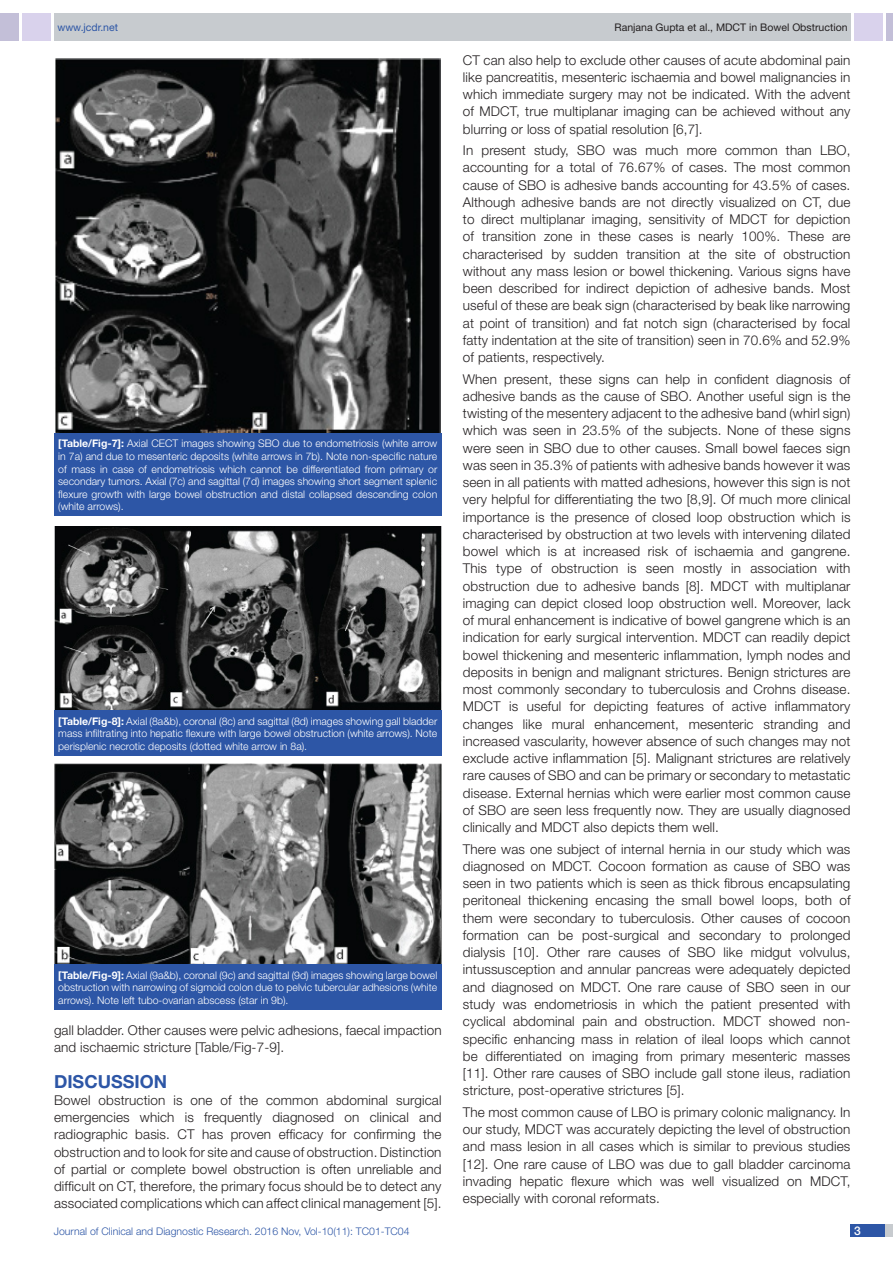
<style>
.page{position:relative;width:893px;height:1263px;background:#fff}
.page>*{position:absolute;margin:0;border:0;box-sizing:border-box;transform-origin:0 0}
.Heading{font:700 18px "Helvetica Neue";color:#2d56a6}
.Body_text{font:300 13.5px/17.2px "Helvetica Neue";letter-spacing:.01em;color:#231f20;text-align:justify}
.t1{font:500 12px "Helvetica Neue";color:#fff}
.Table_text{font:300 10.5px/12.6px "Helvetica Neue";color:#fff;text-align:justify}
.t2{font:300 10.5px "Helvetica Neue";color:#2d56a6}
.t3{font:10.5px "Helvetica Neue";color:#231f20}
.t4{font:10.5px "Helvetica Neue";color:#2d56a6}
.s1{font-weight:700}
</style>
<div class="page">
<div style="left:54px;top:13px;width:796px;height:28px;background:#c7cbcf"></div>
<div style="left:0;top:13px;width:19px;height:28px;background:#c3bfd8"></div>
<div style="left:22px;top:13px;width:29px;height:28px;background:#d9d2ec"></div>
<div style="left:886px;top:13px;width:7px;height:28px;background:#c3bfd8"></div>
<div style="left:854px;top:13px;width:29px;height:28px;background:#d9d2ec"></div>
<div style="left:850px;top:1224px;width:43px;height:13px;background:#c7cbcf"></div>
<div style="left:850px;top:1224px;width:35px;height:13px;background:#2d56a6"></div>
<img style="left:54px;top:59px;width:386px;height:375px">
<div style="left:54px;top:434px;width:388px;height:82px;background:#2d56a6"></div>
<img style="left:54px;top:526px;width:388px;height:184px">
<div style="left:54px;top:710px;width:388px;height:46px;background:#2d56a6"></div>
<img style="left:54px;top:763px;width:388px;height:201px">
<div style="left:54px;top:964px;width:388px;height:46px;background:#2d56a6"></div>
<p class="t4" style="left:57px;top:21px;width:62px">www.jcdr.net</p>
<p class="t3" style="left:615px;top:21px;width:234px">Ranjana Gupta et al., MDCT in Bowel Obstruction</p>
<p class="Table_text" style="left:58px;top:437px;width:381px"><span class="s1">[TABLE/FIG-7]:</span> Axial CECT images showing SBO due to endometriosis (white arrow in 7a) and due to mesenteric deposits (white arrows in 7b). Note non-specific nature of mass in case of endometriosis which cannot be differentiated from primary or secondary tumors. Axial (7c) and sagittal (7d) images showing short segment splenic flexure growth with large bowel obstruction and distal collapsed descending colon (white arrows).</p>
<p class="Table_text" style="left:58px;top:715px;width:381px"><span class="s1">[TABLE/FIG-8]:</span> Axial (8a&amp;b), coronal (8c) and sagittal (8d) images showing gall bladder mass infiltrating into hepatic flexure with large bowel obstruction (white arrows). Note perisplenic necrotic deposits (dotted white arrow in 8a).</p>
<p class="Table_text" style="left:58px;top:968px;width:381px"><span class="s1">[TABLE/FIG-9]:</span> Axial (9a&amp;b), coronal (9c) and sagittal (9d) images showing large bowel obstruction with narrowing of sigmoid colon due to pelvic tubercular adhesions (white arrows). Note left tubo-ovarian abscess (star in 9b).</p>
<p class="Body_text" style="left:54px;top:1021px;width:389px">gall bladder. Other causes were pelvic adhesions, faecal impaction and ischaemic stricture [Table/Fig-7-9].</p>
<p class="Heading" style="left:54px;top:1070px;width:115px">DISCUSSION</p>
<p class="Body_text" style="left:54px;top:1091px;width:389px">Bowel obstruction is one of the common abdominal surgical emergencies which is frequently diagnosed on clinical and radiographic basis. CT has proven efficacy for confirming the obstruction and to look for site and cause of obstruction. Distinction of partial or complete bowel obstruction is often unreliable and difficult on CT, therefore, the primary focus should be to detect any associated complications which can affect clinical management [5].</p>
<p class="Body_text" style="left:463px;top:51px;width:389px">CT can also help to exclude other causes of acute abdominal pain like pancreatitis, mesenteric ischaemia and bowel malignancies in which immediate surgery may not be indicated. With the advent of MDCT, true multiplanar imaging can be achieved without any blurring or loss of spatial resolution [6,7].</p>
<p class="Body_text" style="left:463px;top:141px;width:389px">In present study, SBO was much more common than LBO, accounting for a total of 76.67% of cases. The most common cause of SBO is adhesive bands accounting for 43.5% of cases.<br>Although adhesive bands are not directly visualized on CT, due to direct multiplanar imaging, sensitivity of MDCT for depiction of transition zone in these cases is nearly 100%. These are characterised by sudden transition at the site of obstruction without any mass lesion or bowel thickening. Various signs have been described for indirect depiction of adhesive bands. Most useful of these are beak sign (characterised by beak like narrowing at point of transition) and fat notch sign (characterised by focal fatty indentation at the site of transition) seen in 70.6% and 52.9% of patients, respectively.</p>
<p class="Body_text" style="left:463px;top:370px;width:389px">When present, these signs can help in confident diagnosis of adhesive bands as the cause of SBO. Another useful sign is the twisting of the mesentery adjacent to the adhesive band (whirl sign) which was seen in 23.5% of the subjects. None of these signs were seen in SBO due to other causes. Small bowel faeces sign was seen in 35.3% of patients with adhesive bands however it was seen in all patients with matted adhesions, however this sign is not very helpful for differentiating the two [8,9]. Of much more clinical importance is the presence of closed loop obstruction which is characterised by obstruction at two levels with intervening dilated bowel which is at increased risk of ischaemia and gangrene.<br>This type of obstruction is seen mostly in association with obstruction due to adhesive bands [8]. MDCT with multiplanar imaging can depict closed loop obstruction well. Moreover, lack of mural enhancement is indicative of bowel gangrene which is an indication for early surgical intervention. MDCT can readily depict bowel thickening and mesenteric inflammation, lymph nodes and deposits in benign and malignant strictures. Benign strictures are most commonly secondary to tuberculosis and Crohns disease.<br>MDCT is useful for depicting features of active inflammatory changes like mural enhancement, mesenteric stranding and increased vascularity, however absence of such changes may not exclude active inflammation [5]. Malignant strictures are relatively rare causes of SBO and can be primary or secondary to metastatic disease. External hernias which were earlier most common cause of SBO are seen less frequently now. They are usually diagnosed clinically and MDCT also depicts them well.</p>
<p class="Body_text" style="left:463px;top:840px;width:389px">There was one subject of internal hernia in our study which was diagnosed on MDCT. Cocoon formation as cause of SBO was seen in two patients which is seen as thick fibrous encapsulating peritoneal thickening encasing the small bowel loops, both of them were secondary to tuberculosis. Other causes of cocoon formation can be post-surgical and secondary to prolonged dialysis [10]. Other rare causes of SBO like midgut volvulus, intussusception and annular pancreas were adequately depicted and diagnosed on MDCT. One rare cause of SBO seen in our study was endometriosis in which the patient presented with cyclical abdominal pain and obstruction. MDCT showed non&shy;specific enhancing mass in relation of ileal loops which cannot be differentiated on imaging from primary mesenteric masses [11]. Other rare causes of SBO include gall stone ileus, radiation stricture, post-operative strictures [5].</p>
<p class="Body_text" style="left:463px;top:1103px;width:389px">The most common cause of LBO is primary colonic malignancy. In our study, MDCT was accurately depicting the level of obstruction and mass lesion in all cases which is similar to previous studies [12]. One rare cause of LBO was due to gall bladder carcinoma invading hepatic flexure which was well visualized on MDCT, especially with coronal reformats.</p>
<p class="t2" style="left:54px;top:1225px;width:357px">Journal of Clinical and Diagnostic Research. 2016 Nov, Vol-10(11): TC01-TC04</p>
<p class="t1" style="left:854px;top:1223px;width:8px">3</p>
</div>
